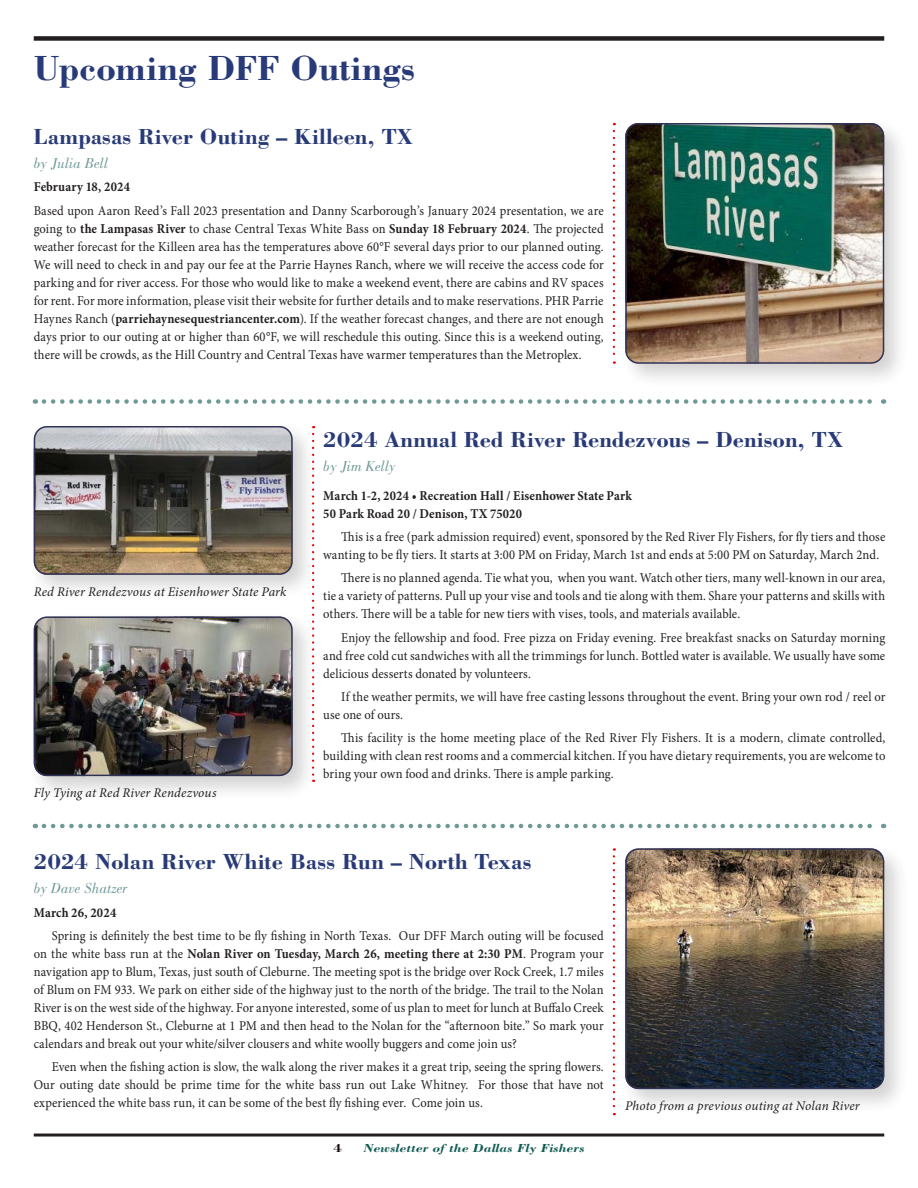
<style>
.page{position:relative;width:918px;height:1188px;background:#fff}
.page>*{position:absolute;margin:0;border:0;box-sizing:border-box;transform-origin:0 0}
.t1{font:700 36px "Bodoni Std";letter-spacing:.015em;color:#283a78}
.t2{font:700 22.5px "Bodoni Std";color:#283a78}
.t3{font:italic 15px "Bodoni Std";letter-spacing:.005em;color:#6e9996}
.t4{font:13.5px/18px "Minion Pro";letter-spacing:.01em;color:#231f20;text-align:justify;scale:.93 1}
.t5{font:700 13.5px/17.2px "Minion Pro";letter-spacing:.01em;color:#231f20;scale:.93 1}
.t6{font:italic 13.35px "Minion Pro";letter-spacing:.01em;color:#231f20}
.t7{font:italic 700 12px "Bodoni Std";color:#115b53;scale:1.17 1}
.t8{font:700 12px "Bodoni Std";color:#0f0807;scale:1.17 1}
.s1{font-weight:700}
</style>
<div class="page">
<hr style="left:34px;top:1134px;width:850px;height:3px;background:#231f20">
<div style="left:34px;top:36px;width:850px;height:5px;background:#231f20"></div>
<div style="left:620px;top:117px;width:289px;height:271px;background:#231f20;opacity:.2"></div>
<img style="left:625px;top:123px;width:259px;height:241px">
<div style="left:625px;top:123px;width:259px;height:241px;border:1px solid #303257;border-radius:13px"></div>
<div style="left:620px;top:843px;width:289px;height:271px;background:#231f20;opacity:.2"></div>
<img style="left:625px;top:848px;width:259px;height:241px">
<div style="left:625px;top:848px;width:259px;height:241px;border:1px solid #303257;border-radius:13px"></div>
<div style="left:28px;top:420px;width:289px;height:180px;background:#231f20;opacity:.2"></div>
<img style="left:34px;top:426px;width:259px;height:149px">
<div style="left:34px;top:426px;width:259px;height:149px;border:1px solid #303257;border-radius:13px"></div>
<div style="left:28px;top:611px;width:289px;height:190px;background:#231f20;opacity:.2"></div>
<img style="left:34px;top:616px;width:259px;height:160px">
<div style="left:34px;top:616px;width:259px;height:160px;border:1px solid #303257;border-radius:13px"></div>
<svg style="left:44px;top:399px;width:840px;height:5px"></svg>
<svg style="left:44px;top:824px;width:840px;height:4px"></svg>
<svg style="left:613px;top:131px;width:2px;height:233px"></svg>
<svg style="left:613px;top:848px;width:2px;height:267px"></svg>
<svg style="left:312px;top:434px;width:2px;height:348px"></svg>
<h1 class="t1" style="left:34px;top:46px;width:383px">Upcoming DFF Outings</h1>
<h2 class="t2" style="left:34px;top:122px;width:380px">Lampasas River Outing – Killeen, TX</h2>
<p class="t3" style="left:34px;top:155px;width:76px">by Julia Bell</p>
<p class="t5" style="left:34px;top:178px;width:105px">February 18, 2024</p>
<p class="t4" style="left:34px;top:201px;width:614px">Based upon Aaron Reed’s Fall 2023 presentation and Danny Scarborough’s January 2024 presentation, we are going to <span class="s1">the Lampasas River</span> to chase Central Texas White Bass on <span class="s1">Sunday 18 February 2024</span>. The projected weather forecast for the Killeen area has the temperatures above 60°F several days prior to our planned outing.<br>We will need to check in and pay our fee at the Parrie Haynes Ranch, where we will receive the access code for parking and for river access. For those who would like to make a weekend event, there are cabins and RV spaces for rent. For more information, please visit their website for further details and to make reservations. PHR Parrie Haynes Ranch (<span class="s1">parriehaynesequestriancenter.com</span>). If the weather forecast changes, and there are not enough days prior to our outing at or higher than 60°F, we will reschedule this outing. Since this is a weekend outing, there will be crowds, as the Hill Country and Central Texas have warmer temperatures than the Metroplex.</p>
<p class="t6" style="left:34px;top:582px;width:254px">Red River Rendezvous at Eisenhower State Park</p>
<p class="t6" style="left:34px;top:783px;width:184px">Fly Tying at Red River Rendezvous</p>
<h2 class="t2" style="left:323px;top:425px;width:521px">2024 Annual Red River Rendezvous – Denison, TX</h2>
<p class="t3" style="left:323px;top:458px;width:74px">by Jim Kelly</p>
<p class="t5" style="left:323px;top:487px;width:333px">March 1-2, 2024 • Recreation Hall / Eisenhower State Park<br>50 Park Road 20 / Denison, TX 75020</p>
<p class="t4" style="left:323px;top:528px;width:606px;text-indent:18px">This is a free (park admission required) event, sponsored by the Red River Fly Fishers, for fly tiers and those wanting to be fly tiers. It starts at 3:00 PM on Friday, March 1st and ends at 5:00 PM on Saturday, March 2nd.</p>
<p class="t4" style="left:323px;top:569px;width:606px;text-indent:18px">There is no planned agenda. Tie what you, when you want. Watch other tiers, many well-known in our area, tie a variety of patterns. Pull up your vise and tools and tie along with them. Share your patterns and skills with others. There will be a table for new tiers with vises, tools, and materials available.</p>
<p class="t4" style="left:323px;top:628px;width:606px;text-indent:18px">Enjoy the fellowship and food. Free pizza on Friday evening. Free breakfast snacks on Saturday morning and free cold cut sandwiches with all the trimmings for lunch. Bottled water is available. We usually have some delicious desserts donated by volunteers.</p>
<p class="t4" style="left:323px;top:688px;width:606px;text-indent:18px">If the weather permits, we will have free casting lessons throughout the event. Bring your own rod / reel or use one of ours.</p>
<p class="t4" style="left:323px;top:729px;width:606px;text-indent:18px">This facility is the home meeting place of the Red River Fly Fishers. It is a modern, climate controlled, building with clean rest rooms and a commercial kitchen. If you have dietary requirements, you are welcome to bring your own food and drinks. There is ample parking.</p>
<h2 class="t2" style="left:34px;top:848px;width:499px">2024 Nolan River White Bass Run – North Texas</h2>
<p class="t3" style="left:34px;top:880px;width:95px">by Dave Shatzer</p>
<p class="t5" style="left:34px;top:904px;width:90px">March 26, 2024</p>
<p class="t4" style="left:34px;top:927px;width:614px;text-indent:18px">Spring is definitely the best time to be fly fishing in North Texas. Our DFF March outing will be focused on the white bass run at the <span class="s1">Nolan River on Tuesday, March 26, meeting there at 2:30 PM</span>. Program your navigation app to Blum, Texas, just south of Cleburne. The meeting spot is the bridge over Rock Creek, 1.7 miles of Blum on FM 933. We park on either side of the highway just to the north of the bridge. The trail to the Nolan River is on the west side of the highway. For anyone interested, some of us plan to meet for lunch at Buffalo Creek BBQ, 402 Henderson St., Cleburne at 1 PM and then head to the Nolan for the “afternoon bite.” So mark your calendars and break out your white/silver clousers and white woolly buggers and come join us?</p>
<p class="t4" style="left:34px;top:1058px;width:614px;text-indent:18px">Even when the fishing action is slow, the walk along the river makes it a great trip, seeing the spring flowers.<br>Our outing date should be prime time for the white bass run out Lake Whitney. For those that have not experienced the white bass run, it can be some of the best fly fishing ever. Come join us.</p>
<p class="t8" style="left:334px;top:1140px;width:9px">4</p>
<p class="t7" style="left:364px;top:1140px;width:190px">Newsletter of the Dallas Fly Fishers</p>
<p class="t6" style="left:625px;top:1097px;width:236px">Photo from a previous outing at Nolan River</p>
</div>
